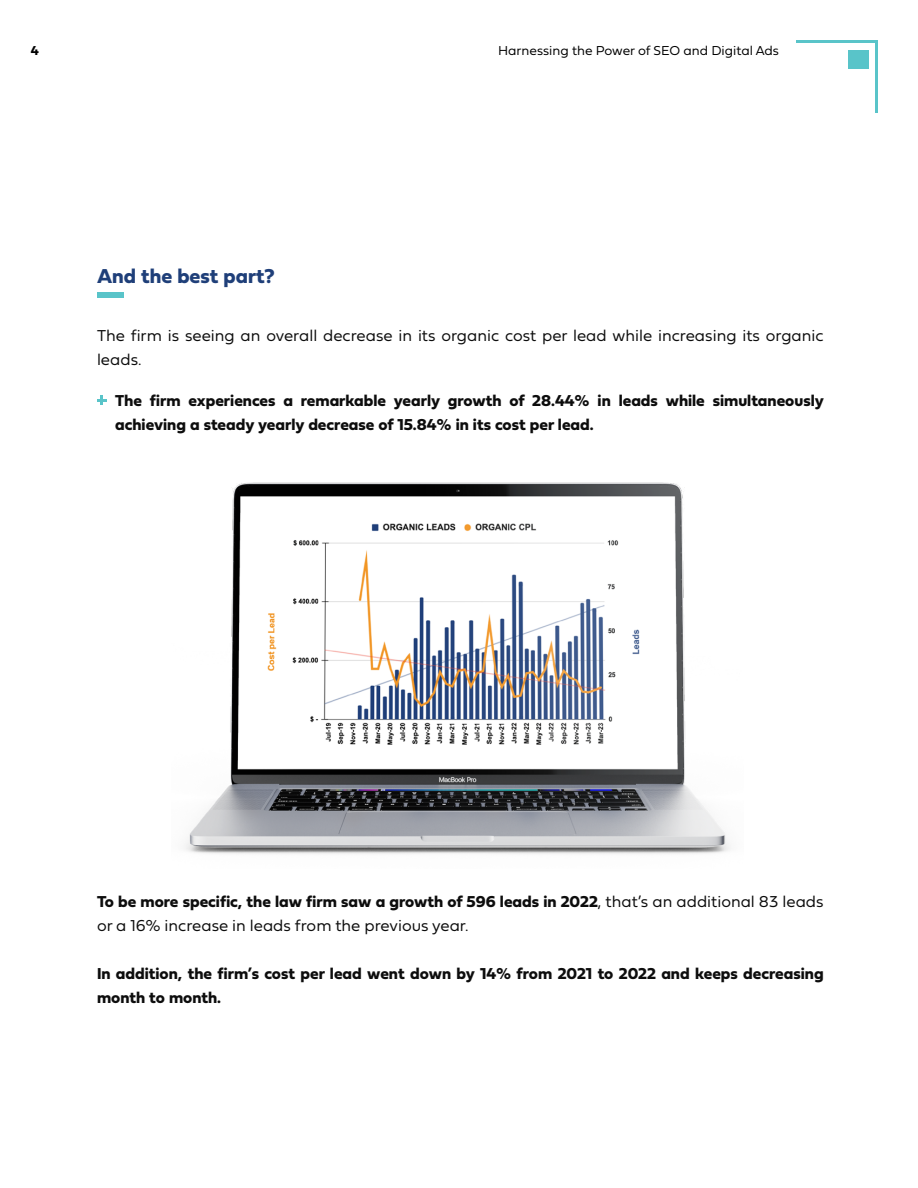
<style>
.page{position:relative;width:918px;height:1188px;background:#fff}
.page>*{position:absolute;margin:0;border:0;box-sizing:border-box;transform-origin:0 0}
.t1{font:21px "Fieldwork Geo Bold";color:#1f3f79}
.t2{font:16.5px/24px "Fieldwork Geo Bold";color:#0d0d0d}
.t3{font:16.5px/24px "Fieldwork Geo Light";color:#0d0d0d}
.t4{font:13.5px "Fieldwork Geo Light";color:#000}
.t5{font:13.5px "Fieldwork Geo Bold";color:#000}
.s1{font-family:"Fieldwork Geo Light"}
</style>
<div class="page">
<hr style="left:796px;top:40px;width:81px;height:3px;background:#59c4c9">
<hr style="left:875px;top:40px;width:3px;height:73px;background:#59c4c9">
<div style="left:848px;top:50px;width:21px;height:19px;background:#59c4c9"></div>
<img style="left:185px;top:482px;width:545px;height:372px">
<div style="left:97px;top:292px;width:26px;height:6px;background:#59c4c9"></div>
<svg style="left:97px;top:396px;width:10px;height:9px"></svg>
<p class="t5" style="left:31px;top:40px;width:10px">4</p>
<p class="t4" style="left:498px;top:40px;width:282px">Harnessing the Power of SEO and Digital Ads</p>
<p class="t1" style="left:97px;top:259px;width:179px">And the best part?</p>
<p class="t3" style="left:97px;top:322px;width:728px">The firm is seeing an overall decrease in its organic cost per lead while increasing its organic leads.</p>
<p class="t2" style="left:115px;top:388px;width:710px">The firm experiences a remarkable yearly growth of 28.44% in leads while simultaneously achieving a steady yearly decrease of 15.84% in its cost per lead.</p>
<p class="t2" style="left:97px;top:889px;width:728px">To be more specific, the law firm saw a growth of 596 leads in 2022<span class="s1">, that’s an additional 83 leads</span></p>
<p class="t3" style="left:97px;top:913px;width:373px">or a 16% increase in leads from the previous year.</p>
<p class="t2" style="left:97px;top:961px;width:728px">In addition, the firm’s cost per lead went down by 14% from 2021 to 2022 and keeps decreasing month to month.</p>
</div>
